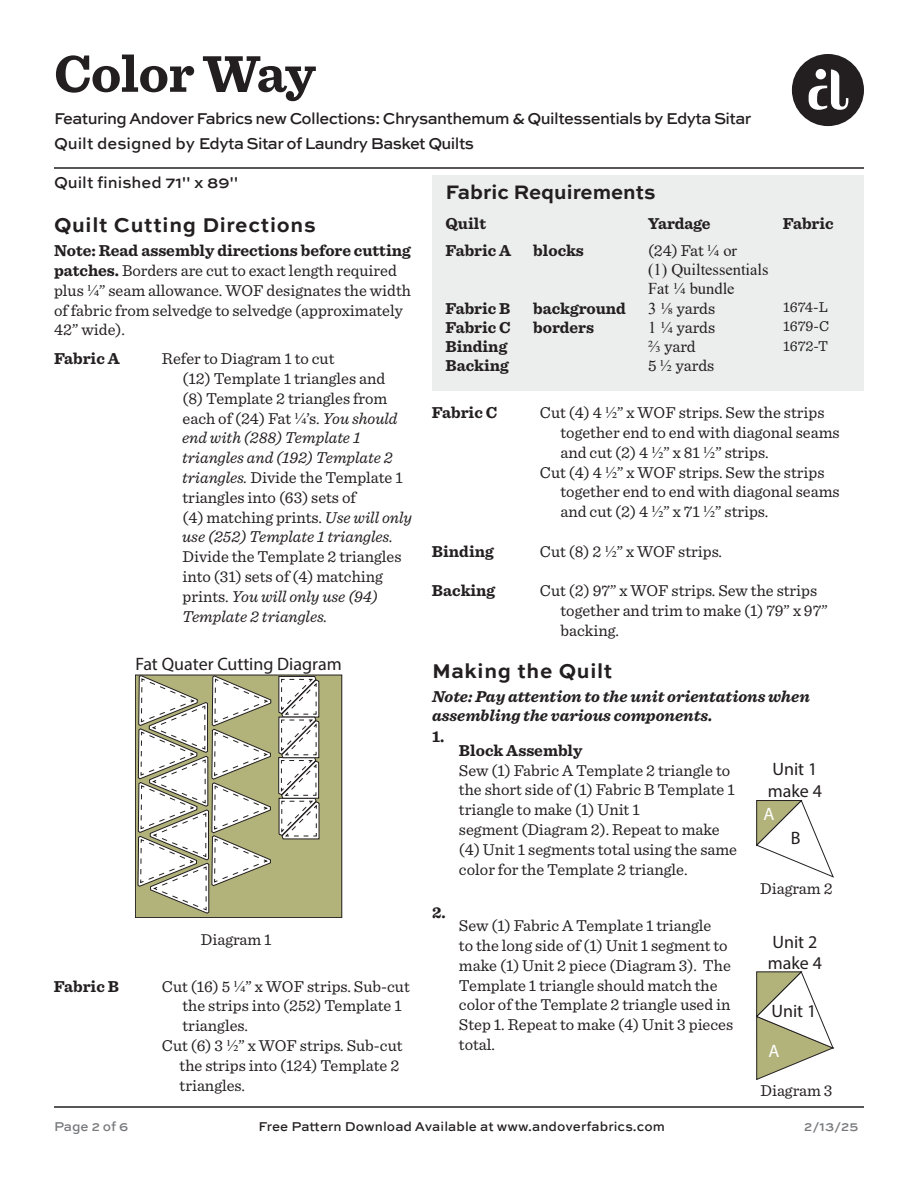
<style>
.page{position:relative;width:918px;height:1188px;background:#fff}
.page>*{position:absolute;margin:0;border:0;box-sizing:border-box;transform-origin:0 0}
.t1{font:700 54px "Sentinel";letter-spacing:-.01em;color:#231f20}
.t2{font:700 21px "Sweet Sans Pro";letter-spacing:.035em;color:#231f20}
.t3{font:700 20.55px "Sweet Sans Pro";color:#231f20}
.t4{font:18px/21.6px "Myriad Pro";color:#231f20}
.t5{font:18px "Myriad Pro";color:#fff}
.t6{font:16.5px/19.8px "Sentinel";color:#231f20}
.t7{font:700 16.5px/19px "Sentinel";color:#231f20}
.t8{font:500 16.5px/24px "Sweet Sans Pro";letter-spacing:-.035em;color:#231f20}
.t9{font:italic 700 16.5px/19.8px "Sentinel";color:#231f20}
.t10{font:16.5px/19px "Times New Roman";color:#231f20}
.t11{font:500 16.5px "Sweet Sans Pro";color:#231f20}
.t12{font:15px/19.2px "Sentinel";color:#231f20;text-align:justify}
.t13{font:500 13.5px "Sweet Sans Pro";letter-spacing:.005em;color:#231f20}
.t14{font:500 13.5px "Sweet Sans Pro";color:#76787b}
.s1{font-weight:700}
.s2{font-family:"Times New Roman"}
.s3{font-style:italic}
</style>
<div class="page">
<div style="left:792px;top:54px;width:72px;height:72px;background:#231f20;border-radius:50%"></div>
<svg style="left:809px;top:69px;width:39px;height:41px"></svg>
<div style="left:816px;top:69px;width:10px;height:10px;background:#fff;border-radius:50%"></div>
<hr style="left:54px;top:1106px;width:810px;height:2px;background:#231f20">
<hr style="left:54px;top:167px;width:810px;height:2px;background:#231f20">
<div style="left:432px;top:176px;width:432px;height:216px;background:#eceded"></div>
<div style="left:135px;top:675px;width:207px;height:243px;background:#b2b27b"></div>
<div style="left:135px;top:675px;width:207px;height:243px;border:1px solid #231f20"></div>
<svg style="left:137px;top:675px;width:135px;height:239px"></svg>
<svg style="left:278px;top:676px;width:42px;height:164px;background:#d3d2d0"></svg>
<svg style="left:756px;top:799px;width:78px;height:79px"></svg>
<svg style="left:756px;top:971px;width:78px;height:109px"></svg>
<h1 class="t1" style="left:54px;top:31px;width:263px">Color Way</h1>
<p class="t8" style="left:54px;top:106px;width:699px">Featuring Andover Fabrics new Collections: Chrysanthemum &amp; Quiltessentials by Edyta Sitar<br>Quilt designed by Edyta Sitar of Laundry Basket Quilts</p>
<p class="t11" style="left:54px;top:171px;width:186px">Quilt finished 71" x 89"</p>
<p class="t2" style="left:54px;top:209px;width:263px">Quilt Cutting Directions</p>
<p class="t7" style="left:445px;top:213px;width:42px">Quilt</p>
<p class="t7" style="left:648px;top:213px;width:64px">Yardage</p>
<p class="t7" style="left:783px;top:213px;width:52px">Fabric</p>
<p class="t3" style="left:446px;top:176px;width:212px">Fabric Requirements</p>
<p class="t6" style="left:54px;top:240px;width:358px"><span class="s1">Note: Read assembly directions before cutting patches.</span> Borders are cut to exact length required plus <span class="s2">¼</span>” seam allowance. WOF designates the width of fabric from selvedge to selvedge (approximately 42” wide).</p>
<p class="t7" style="left:54px;top:348px;width:67px">Fabric A</p>
<p class="t6" style="left:182px;top:348px;width:231px;text-indent:-20px">Refer to Diagram 1 to cut<br>(12) Template 1 triangles and<br>(8) Template 2 triangles from each of (24) Fat <span class="s2">¼</span>’s. <span class="s3">You should end with (288) Template 1 triangles and (192) Template 2 triangles.</span> Divide the Template 1 triangles into (63) sets of<br>(4) matching prints. <span class="s3">Use will only use (252) Template 1 triangles.</span></p>
<p class="t6" style="left:182px;top:546px;width:221px">Divide the Template 2 triangles into (31) sets of (4) matching prints. <span class="s3">You will only use (94)<br>Template 2 triangles.</span></p>
<p class="t4" style="left:135px;top:653px;width:208px">Fat Quater Cutting Diagram</p>
<p class="t6" style="left:201px;top:928px;width:72px">Diagram 1</p>
<p class="t7" style="left:54px;top:976px;width:66px">Fabric B</p>
<p class="t6" style="left:162px;top:975px;width:249px">Cut (16) 5 <span class="s2">¼</span>” x WOF strips. Sub-cut</p>
<p class="t6" style="left:183px;top:995px;width:221px">the strips into (252) Template 1</p>
<p class="t6" style="left:183px;top:1015px;width:67px">triangles.</p>
<p class="t6" style="left:162px;top:1034px;width:242px">Cut (6) 3 <span class="s2">½</span>” x WOF strips. Sub-cut</p>
<p class="t6" style="left:180px;top:1054px;width:221px">the strips into (124) Template 2</p>
<p class="t6" style="left:180px;top:1074px;width:67px">triangles.</p>
<p class="t7" style="left:446px;top:240px;width:67px">Fabric A</p>
<p class="t7" style="left:446px;top:298px;width:67px">Fabric B<br>Fabric C<br>Binding<br>Backing</p>
<p class="t7" style="left:533px;top:240px;width:52px">blocks</p>
<p class="t7" style="left:533px;top:298px;width:94px">background borders</p>
<p class="t6" style="left:648px;top:240px;width:91px">(24) Fat <span class="s2">¼ or</span></p>
<p class="t10" style="left:648px;top:260px;width:122px">(1) Quiltessentials<br>Fat ¼ bundle</p>
<p class="t6" style="left:648px;top:297px;width:69px;line-height:19px"><span class="s2">3 ⅛</span> yards<br><span class="s2">1 ¼</span> yards <span class="s2">⅔</span> yard<br>5 <span class="s2">½</span> yards</p>
<p class="t12" style="left:783px;top:297px;width:48px">1674-L 1679-C 1672-T</p>
<p class="t7" style="left:432px;top:402px;width:67px">Fabric C</p>
<p class="t6" style="left:540px;top:402px;width:286px">Cut (4) 4 <span class="s2">½</span>” x WOF strips. Sew the strips</p>
<p class="t6" style="left:561px;top:422px;width:281px">together end to end with diagonal seams</p>
<p class="t6" style="left:561px;top:441px;width:210px">and cut (2) 4 <span class="s2">½</span>” x 81 <span class="s2">½</span>” strips.</p>
<p class="t6" style="left:540px;top:461px;width:286px">Cut (4) 4 <span class="s2">½</span>” x WOF strips. Sew the strips</p>
<p class="t6" style="left:561px;top:481px;width:281px">together end to end with diagonal seams</p>
<p class="t6" style="left:561px;top:501px;width:209px">and cut (2) 4 <span class="s2">½</span>” x 71 <span class="s2">½</span>” strips.</p>
<p class="t7" style="left:432px;top:541px;width:63px">Binding</p>
<p class="t6" style="left:540px;top:540px;width:184px">Cut (8) 2 <span class="s2">½</span>” x WOF strips.</p>
<p class="t7" style="left:432px;top:581px;width:65px">Backing</p>
<p class="t6" style="left:561px;top:580px;width:269px;text-indent:-21px">Cut (2) 97” x WOF strips. Sew the strips together and trim to make (1) 79” x 97” backing.</p>
<p class="t2" style="left:432px;top:655px;width:182px">Making the Quilt</p>
<p class="t9" style="left:432px;top:686px;width:379px">Note: Pay attention to the unit orientations when assembling the various components.</p>
<p class="t7" style="left:432px;top:726px;width:14px">1.</p>
<p class="t7" style="left:432px;top:902px;width:15px">2.</p>
<p class="t7" style="left:459px;top:740px;width:125px">Block Assembly</p>
<p class="t6" style="left:459px;top:759px;width:280px">Sew (1) Fabric A Template 2 triangle to the short side of (1) Fabric B Template 1 triangle to make (1) Unit 1<br>segment (Diagram 2). Repeat to make (4) Unit 1 segments total using the same color for the Template 2 triangle.</p>
<p class="t6" style="left:459px;top:915px;width:276px">Sew (1) Fabric A Template 1 triangle<br>to the long side of (1) Unit 1 segment to make (1) Unit 2 piece (Diagram 3). The<br>Template 1 triangle should match the color of the Template 2 triangle used in<br>Step 1. Repeat to make (4) Unit 3 pieces total.</p>
<p class="t4" style="left:768px;top:758px;width:56px">Unit 1 make 4</p>
<p class="t5" style="left:763px;top:803px;width:13px">A</p>
<p class="t4" style="left:791px;top:827px;width:11px">B</p>
<p class="t6" style="left:760px;top:878px;width:74px">Diagram 2</p>
<p class="t4" style="left:768px;top:930px;width:56px">Unit 2 make 4</p>
<p class="t4" style="left:771px;top:1000px;width:46px">Unit 1</p>
<p class="t5" style="left:768px;top:1039px;width:13px">A</p>
<p class="t6" style="left:760px;top:1080px;width:74px">Diagram 3</p>
<p class="t14" style="left:54px;top:1116px;width:76px">Page 2 of 6</p>
<p class="t14" style="left:804px;top:1117px;width:56px">2/13/25</p>
<p class="t13" style="left:259px;top:1117px;width:408px">Free Pattern Download Available at www.andoverfabrics.com</p>
</div>
